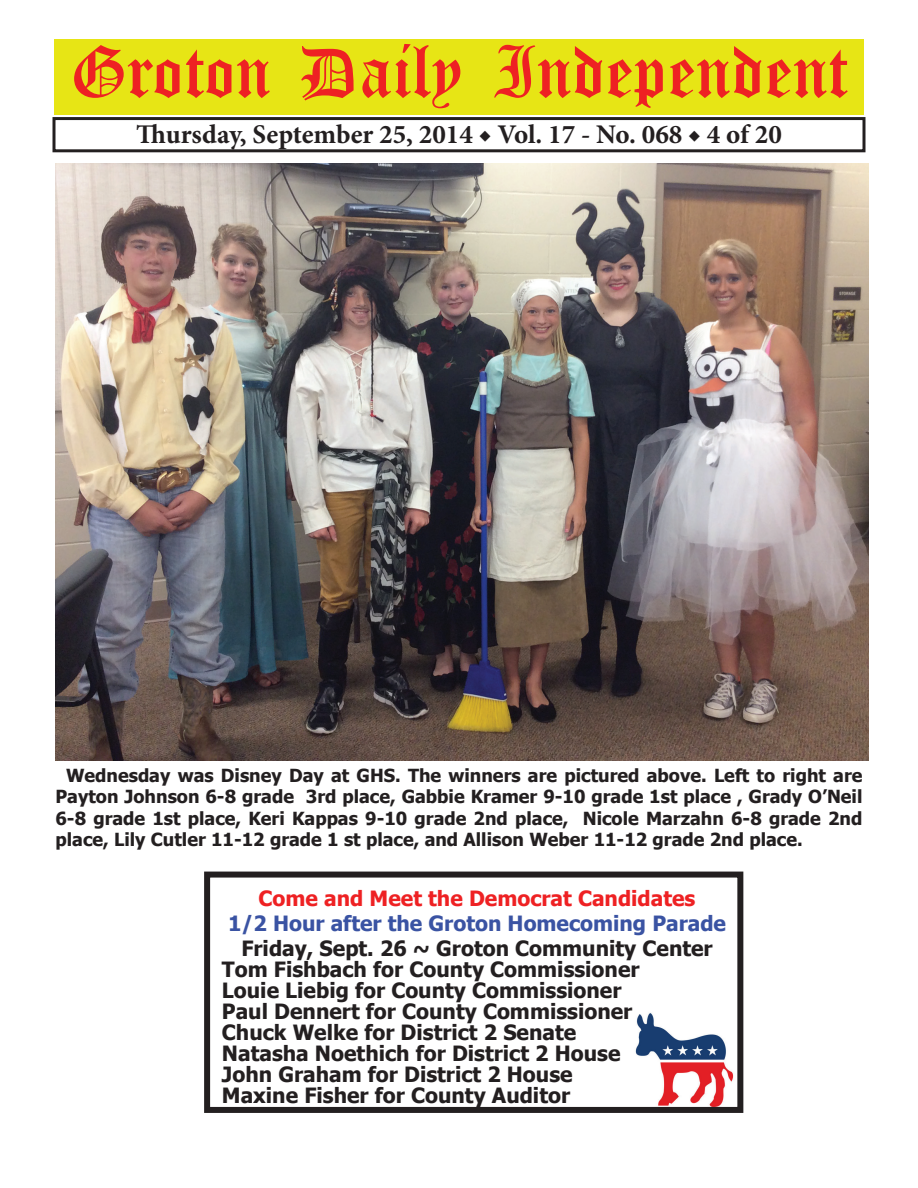
<style>
.page{position:relative;width:918px;height:1188px;background:#fff}
.page>*{position:absolute;margin:0;border:0;box-sizing:border-box;transform-origin:0 0}
.t1{font:54px "Old English Five";color:#ee2123}
.t2{font:700 27px "Minion Pro";color:#231f20}
.t3{font:700 21px/21px "Tahoma";color:#231f20}
.t4{font:700 21px "Tahoma";color:#3a53a3}
.t5{font:700 21px "Tahoma";color:#ee2123}
.t6{font:700 18px/21.6px "Tahoma";color:#231f20;text-align:justify}
</style>
<div class="page">
<div style="left:52px;top:117px;width:814px;height:35px;border:3px solid #231f20"></div>
<div style="left:54px;top:40px;width:810px;height:75px;background:#e7e515"></div>
<img style="left:635px;top:1013px;width:99px;height:93px">
<div style="left:204px;top:872px;width:539px;height:241px;border:6px solid #231f20"></div>
<img style="left:56px;top:164px;width:812px;height:596px">
<h1 class="t1" style="left:70px;top:47px;width:779px">Groton Daily Independent</h1>
<h2 class="t2" style="left:136px;top:116px;width:647px">Thursday, September 25, 2014 ◆ Vol. 17 - No. 068 ◆ 4 of 20</h2>
<p class="t6" style="left:56px;top:763px;width:809px;text-indent:10px">Wednesday was Disney Day at GHS. The winners are pictured above. Left to right are Payton Johnson 6-8 grade 3rd place, Gabbie Kramer 9-10 grade 1st place , Grady O’Neil 6-8 grade 1st place, Keri Kappas 9-10 grade 2nd place, Nicole Marzahn 6-8 grade 2nd place, Lily Cutler 11-12 grade 1 st place, and Allison Weber 11-12 grade 2nd place.</p>
<p class="t5" style="left:259px;top:883px;width:438px">Come and Meet the Democrat Candidates</p>
<p class="t4" style="left:228px;top:909px;width:500px">1/2 Hour after the Groton Homecoming Parade</p>
<p class="t3" style="left:222px;top:937px;width:492px;text-indent:19px">Friday, Sept. 26 ~ Groton Community Center Tom Fishbach for County Commissioner<br>Louie Liebig for County Commissioner<br>Paul Dennert for County Commissioner<br>Chuck Welke for District 2 Senate<br>Natasha Noethich for District 2 House<br>John Graham for District 2 House<br>Maxine Fisher for County Auditor</p>
</div>
